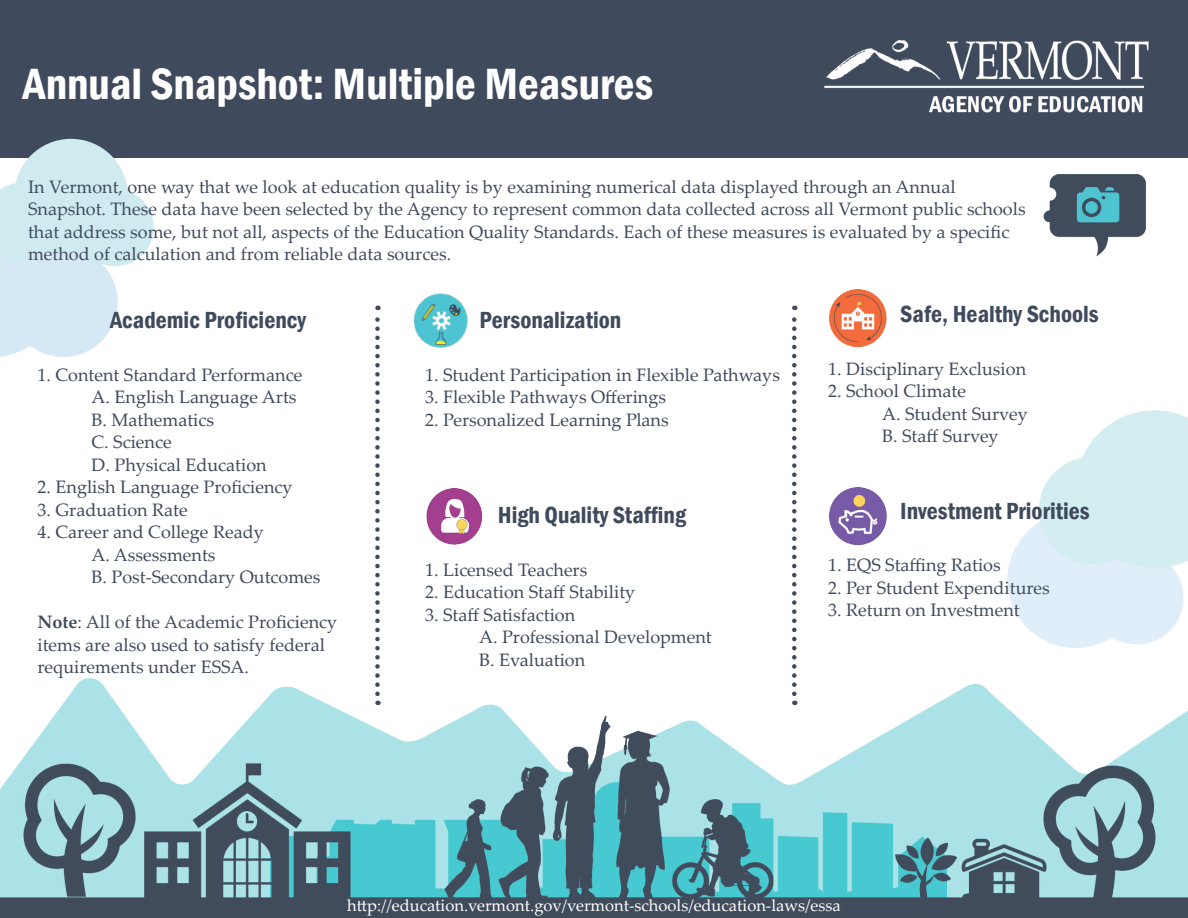
<style>
.page{position:relative;width:1188px;height:918px;background:#fff}
.page>*{position:absolute;margin:0;border:0;box-sizing:border-box;transform-origin:0 0}
.t1{font:600 condensed 45px "Franklin Gothic";color:#fff}
.t2{font:600 condensed 24px "Franklin Gothic";color:#3f4a5c}
.t3{font:18px/22.5px "Palatino Linotype";color:#3f4a5c}
.t4{font:16.5px "Palatino Linotype";color:#fff}
.s1{font-weight:700}
</style>
<div class="page">
<div style="left:0;top:0;width:1187px;height:158px;background:#3f4a5c"></div>
<div style="left:1007px;top:512px;width:137px;height:136px;background:#dfeef8;border-radius:50%"></div>
<div style="left:1091px;top:552px;width:92px;height:92px;background:#dfeef8;border-radius:50%"></div>
<img style="left:1px;top:678px;width:1187px;height:240px">
<img style="left:426px;top:489px;width:57px;height:56px">
<img style="left:829px;top:289px;width:58px;height:58px">
<img style="left:829px;top:487px;width:58px;height:58px">
<img style="left:414px;top:293px;width:54px;height:55px">
<div style="left:1039px;top:457px;width:107px;height:107px;background:#d3edf1;border-radius:50%"></div>
<svg style="left:1077px;top:410px;width:111px;height:158px"></svg>
<img style="left:824px;top:40px;width:325px;height:73px">
<div style="left:9px;top:248px;width:109px;height:109px;background:#d4e8f6;border-radius:50%"></div>
<svg style="left:0;top:183px;width:68px;height:174px"></svg>
<div style="left:14px;top:139px;width:114px;height:114px;background:#cfebef;border-radius:50%"></div>
<div style="left:76px;top:189px;width:78px;height:77px;background:#cfebef;border-radius:50%"></div>
<svg style="left:375px;top:306px;width:5px;height:388px"></svg>
<svg style="left:792px;top:306px;width:5px;height:388px"></svg>
<img style="left:1043px;top:174px;width:103px;height:83px">
<p class="t1" style="left:23px;top:54px;width:632px">Annual Snapshot: Multiple Measures</p>
<p class="t3" style="left:28px;top:174px;width:999px">In Vermont, one way that we look at education quality is by examining numerical data displayed through an Annual Snapshot. These data have been selected by the Agency to represent common data collected across all Vermont public schools that address some, but not all, aspects of the Education Quality Standards. Each of these measures is evaluated by a specific method of calculation and from reliable data sources.</p>
<p class="t2" style="left:110px;top:304px;width:198px">Academic Proficiency</p>
<p class="t3" style="left:38px;top:363px;width:266px">1. Content Standard Performance</p>
<p class="t3" style="left:92px;top:385px;width:207px">A. English Language Arts</p>
<p class="t3" style="left:92px;top:408px;width:124px">B. Mathematics</p>
<p class="t3" style="left:92px;top:430px;width:82px">C. Science</p>
<p class="t3" style="left:92px;top:453px;width:177px">D. Physical Education</p>
<p class="t3" style="left:38px;top:475px;width:257px">2. English Language Proficiency</p>
<p class="t3" style="left:38px;top:498px;width:152px">3. Graduation Rate</p>
<p class="t3" style="left:38px;top:520px;width:228px">4. Career and College Ready</p>
<p class="t3" style="left:92px;top:543px;width:125px">A. Assessments</p>
<p class="t3" style="left:92px;top:565px;width:231px">B. Post-Secondary Outcomes</p>
<p class="t3" style="left:38px;top:610px;width:301px"><span class="s1">Note</span>: All of the Academic Proficiency items are also used to satisfy federal requirements under ESSA.</p>
<p class="t2" style="left:480px;top:304px;width:143px">Personalization</p>
<p class="t3" style="left:425px;top:363px;width:356px">1. Student Participation in Flexible Pathways</p>
<p class="t3" style="left:425px;top:385px;width:242px">3. Flexible Pathways Offerings</p>
<p class="t3" style="left:425px;top:408px;width:245px">2. Personalized Learning Plans</p>
<p class="t2" style="left:498px;top:499px;width:190px">High Quality Staffing</p>
<p class="t3" style="left:425px;top:558px;width:164px">1. Licensed Teachers</p>
<p class="t3" style="left:425px;top:580px;width:212px">2. Education Staff Stability</p>
<p class="t3" style="left:425px;top:603px;width:152px">3. Staff Satisfaction</p>
<p class="t3" style="left:479px;top:625px;width:234px">A. Professional Development</p>
<p class="t3" style="left:479px;top:648px;width:108px">B. Evaluation</p>
<p class="t2" style="left:900px;top:298px;width:200px">Safe, Healthy Schools</p>
<p class="t3" style="left:828px;top:357px;width:199px">1. Disciplinary Exclusion</p>
<p class="t3" style="left:828px;top:379px;width:139px">2. School Climate</p>
<p class="t3" style="left:882px;top:402px;width:147px">A. Student Survey</p>
<p class="t3" style="left:882px;top:424px;width:118px">B. Staff Survey</p>
<p class="t2" style="left:900px;top:495px;width:191px">Investment Priorities</p>
<p class="t3" style="left:828px;top:553px;width:174px">1. EQS Staffing Ratios</p>
<p class="t3" style="left:828px;top:576px;width:223px">2. Per Student Expenditures</p>
<p class="t3" style="left:828px;top:598px;width:193px">3. Return on Investment</p>
<p class="t4" style="left:347px;top:894px;width:495px">http://education.vermont.gov/vermont-schools/education-laws/essa</p>
</div>
